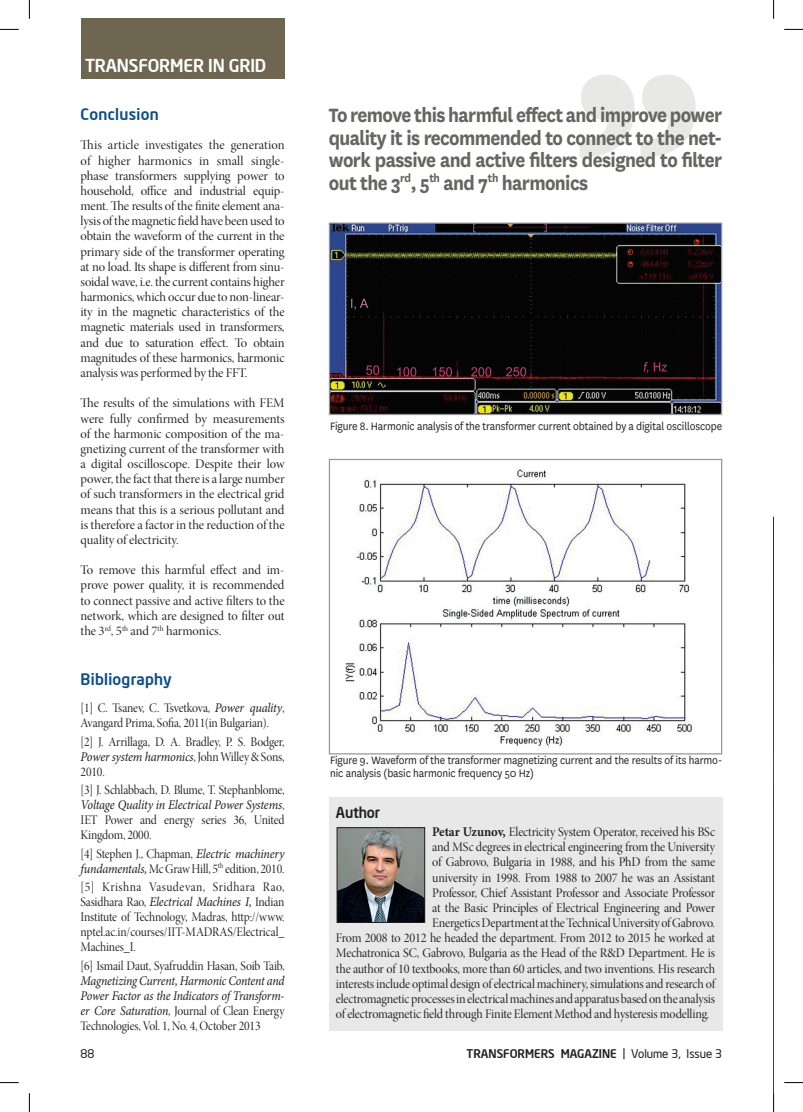
<style>
.page{position:relative;width:803px;height:1112px;background:#fff}
.page>*{position:absolute;margin:0;border:0;box-sizing:border-box;transform-origin:0 0}
.t1{font:700 22.5px/22.5px "National";letter-spacing:-.03em;color:#65665f;text-align:justify;scale:.91 1}
.t2{font:500 17.5px "Neo Sans Intel";letter-spacing:-.01em;color:#fff}
.t3{font:500 15.62px "Neo Sans Intel";letter-spacing:.02em;color:#0e4d88}
.t4{font:500 15px "Neo Sans Intel";letter-spacing:-.01em;color:#231f20;scale:.96 1}
.t5{font:13.25px/15.1px "Minion Pro Disp";letter-spacing:-.01em;color:#231f20;text-align:justify}
.t6{font:13.25px "Minion Pro Disp";letter-spacing:-.01em;color:#231f20;scale:.96 1}
.t7{font:13.25px/15px "Minion Pro Disp";letter-spacing:-.01em;color:#231f20;scale:.92 1}
.t8{font:italic 13.25px "Minion Pro";letter-spacing:-.02em;color:#231f20;scale:.92 1}
.t9{font:italic 13.25px/15px "Minion Pro";letter-spacing:-.02em;color:#231f20;scale:.9 1}
.t10{font:13.25px "Minion Pro Disp";letter-spacing:.04em;color:#231f20;scale:.92 1}
.t11{font:12.5px/13.8px "National";letter-spacing:-.01em;color:#231f20;scale:.92 1}
.t12{font:500 11.88px "Neo Sans Intel";color:#231f20}
.t13{font:11.88px "Neo Sans Intel";color:#231f20}
.s1{font-family:"Minion Pro";font-style:italic}
.s2{font-family:"Minion Pro Disp";font-style:normal}
.s3{font-family:"Minion Pro";font-weight:700}
.s4{font-weight:400}
</style>
<div class="page">
<div style="left:329px;top:797px;width:393px;height:233px;background:#e7e8e7"></div>
<img style="left:339px;top:829px;width:84px;height:91px">
<div style="left:337px;top:827px;width:88px;height:95px;border:1px solid #231f20"></div>
<svg style="left:579px;top:75px;width:55px;height:83px"></svg>
<svg style="left:640px;top:75px;width:56px;height:83px"></svg>
<img style="left:331px;top:224px;width:389px;height:189px">
<div style="left:329px;top:222px;width:393px;height:193px;border:1px solid #939598"></div>
<img style="left:345px;top:469px;width:347px;height:277px">
<div style="left:329px;top:459px;width:393px;height:295px;border:1px solid #939598"></div>
<div style="left:81px;top:19px;width:203px;height:60px;background:#6f6652"></div>
<img style="left:773px;top:516px;width:1px;height:576px">
<svg style="left:0;top:29px;width:19px;height:1px"></svg>
<svg style="left:784px;top:29px;width:19px;height:1px"></svg>
<svg style="left:0;top:1082px;width:19px;height:1px"></svg>
<svg style="left:784px;top:1082px;width:19px;height:1px"></svg>
<svg style="left:29px;top:0;width:1px;height:19px"></svg>
<svg style="left:29px;top:1093px;width:1px;height:18px"></svg>
<svg style="left:773px;top:0;width:1px;height:19px"></svg>
<svg style="left:773px;top:1092px;width:1px;height:19px"></svg>
<h2 class="t2" style="left:85px;top:55px;width:183px">TRANSFORMER IN GRID</h2>
<p class="t3" style="left:81px;top:104px;width:80px">Conclusion</p>
<p class="t5" style="left:81px;top:138px;width:205px">This article investigates the generation of higher harmonics in small single&shy;phase transformers supplying power to household, office and industrial equip&shy;ment. The results of the finite element ana&shy;lysis of the magnetic field have been used to obtain the waveform of the current in the primary side of the transformer operating at no load. Its shape is different from sinu&shy;soidal wave, i.e. the current contains higher harmonics, which occur due to non-linear&shy;ity in the magnetic characteristics of the magnetic materials used in transformers, and due to saturation effect. To obtain magnitudes of these harmonics, harmonic analysis was performed by the FFT.</p>
<p class="t5" style="left:81px;top:395px;width:205px">The results of the simulations with FEM were fully confirmed by measurements of the harmonic composition of the ma&shy;gnetizing current of the transformer with a digital oscilloscope. Despite their low power, the fact that there is a large number of such transformers in the electrical grid means that this is a serious pollutant and is therefore a factor in the reduction of the quality of electricity.</p>
<p class="t5" style="left:81px;top:562px;width:205px">To remove this harmful effect and im&shy;prove power quality, it is recommended to connect passive and active filters to the network, which are designed to filter out the 3<sup>rd</sup>, 5<sup>th</sup> and 7<sup>th</sup> harmonics.</p>
<p class="t3" style="left:81px;top:669px;width:93px">Bibliography</p>
<p class="t7" style="left:81px;top:700px;width:223px">[1] C. Tsanev, C. Tsvetkova, <span class="s1">Power quality</span>,<br>Avangard Prima, Sofia, 2011(in Bulgarian).</p>
<p class="t7" style="left:81px;top:734px;width:223px">[2] J. Arrillaga, D. A. Bradley, P. S. Bodger,</p>
<p class="t8" style="left:81px;top:747px;width:223px">Power system harmonics<span class="s2">, John Willey &amp; Sons,</span></p>
<p class="t7" style="left:81px;top:762px;width:223px;line-height:18.5px">2010.<br>[3] J. Schlabbach, D. Blume, T. Stephanblome,</p>
<p class="t8" style="left:81px;top:795px;width:223px">Voltage Quality in Electrical Power Systems<span class="s2">,</span></p>
<p class="t7" style="left:81px;top:812px;width:223px">IET Power and energy series 36, United<br>Kingdom, 2000.</p>
<p class="t7" style="left:81px;top:846px;width:223px">[4] Stephen J., Chapman, <span class="s1">Electric machinery fundamentals,</span> Mc Graw Hill, 5<sup>th</sup> edition, 2010.</p>
<p class="t10" style="left:81px;top:878px;width:223px">[5] Krishna Vasudevan, Sridhara Rao,</p>
<p class="t8" style="left:81px;top:892px;width:223px"><span class="s2">Sasidhara Rao,</span> Electrical Machines I, <span class="s2">Indian</span></p>
<p class="t7" style="left:81px;top:909px;width:223px;text-align:justify">Institute of Technology, Madras, http://www. nptel.ac.in/courses/IIT-MADRAS/Electrical_ Machines_I.</p>
<p class="t7" style="left:81px;top:958px;width:223px">[6] Ismail Daut, Syafruddin Hasan, Soib Taib,</p>
<p class="t9" style="left:81px;top:972px;width:228px">Magnetizing Current, Harmonic Content and<br>Power Factor as the Indicators of Transform-</p>
<p class="t7" style="left:81px;top:1003px;width:223px"><span class="s1">er Core Saturation</span>, Journal of Clean Energy<br>Technologies, Vol. 1, No. 4, October 2013</p>
<h1 class="t1" style="left:329px;top:102px;width:434px">To remove this harmful effect and improve power quality it is recommended to connect to the net&shy;work passive and active filters designed to filter out the 3<sup>rd</sup>, 5<sup>th</sup> and 7<sup>th</sup> harmonics</h1>
<p class="t11" style="left:330px;top:418px;width:428px">Figure 8. Harmonic analysis of the transformer current obtained by a digital oscilloscope</p>
<p class="t11" style="left:330px;top:752px;width:428px">Figure 9. Waveform of the transformer magnetizing current and the results of its harmo&shy;nic analysis (basic harmonic frequency 50 Hz)</p>
<p class="t4" style="left:336px;top:803px;width:47px">Author</p>
<p class="t6" style="left:432px;top:823px;width:296px"><span class="s3">Petar Uzunov,</span> Electricity System Operator, received his BSc</p>
<p class="t6" style="left:432px;top:838px;width:296px">and MSc degrees in electrical engineering from the University</p>
<p class="t6" style="left:432px;top:853px;width:296px">of Gabrovo, Bulgaria in 1988, and his PhD from the same</p>
<p class="t6" style="left:432px;top:869px;width:296px">university in 1998. From 1988 to 2007 he was an Assistant</p>
<p class="t6" style="left:432px;top:884px;width:296px">Professor, Chief Assistant Professor and Associate Professor</p>
<p class="t6" style="left:432px;top:899px;width:296px">at the Basic Principles of Electrical Engineering and Power</p>
<p class="t6" style="left:432px;top:914px;width:296px">Energetics Department at the Technical University of Gabrovo.</p>
<p class="t6" style="left:336px;top:929px;width:396px">From 2008 to 2012 he headed the department. From 2012 to 2015 he worked at</p>
<p class="t6" style="left:336px;top:944px;width:396px">Mechatronica SC, Gabrovo, Bulgaria as the Head of the R&amp;D Department. He is</p>
<p class="t6" style="left:336px;top:959px;width:396px">the author of 10 textbooks, more than 60 articles, and two inventions. His research</p>
<p class="t6" style="left:336px;top:975px;width:396px">interests include optimal design of electrical machinery, simulations and research of</p>
<p class="t6" style="left:336px;top:990px;width:396px">electromagnetic processes in electrical machines and apparatus based on the analysis</p>
<p class="t6" style="left:336px;top:1005px;width:391px">of electromagnetic field through Finite Element Method and hysteresis modelling.</p>
<p class="t13" style="left:81px;top:1046px;width:15px">88</p>
<p class="t12" style="left:467px;top:1046px;width:257px">TRANSFORMERS MAGAZINE <span class="s4">| Volume</span> <span class="s4">3, I</span><span class="s4">ssue</span> <span class="s4">3</span></p>
</div>
